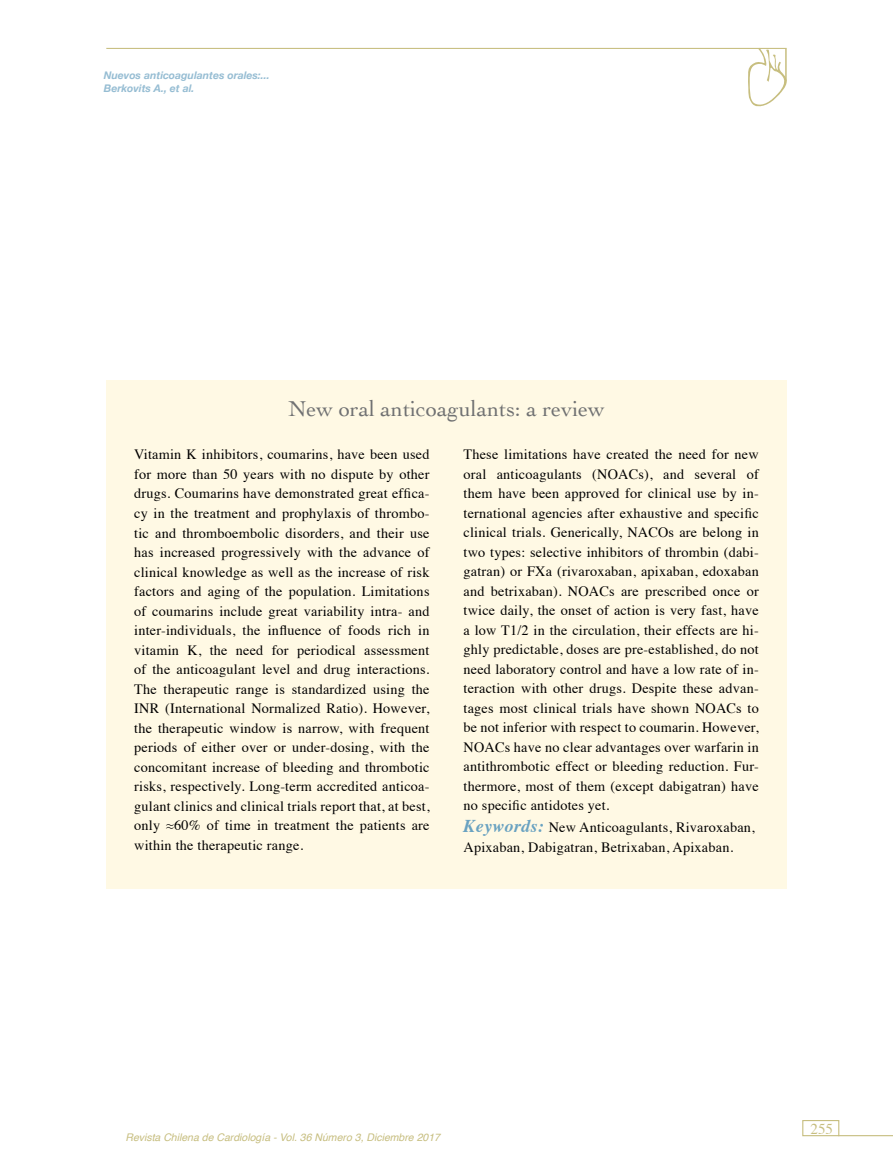
<style>
.page{position:relative;width:893px;height:1170px;background:#fff}
.page>*{position:absolute;margin:0;border:0;box-sizing:border-box;transform-origin:0 0}
.t1{font:22.5px "Cochin";color:#707172}
.t2{font:15px "Times";color:#c7be80}
.t3{font:14.25px/19.5px "Times";letter-spacing:.015em;color:#000;text-align:justify}
.t4{font:italic 10.5px "Helvetica";color:#c7be80}
.t5{font:italic 700 10.5px/12.6px "Helvetica Neue";color:#96bdd3}
.s1{font-weight:700;font-style:italic;font-size:18px;color:#69a2c1}
</style>
<div class="page">
<div style="left:802px;top:1119px;width:37px;height:17px;border:1px solid #c7be80"></div>
<hr style="left:838px;top:1134px;width:55px;height:2px;background:#c7be80">
<hr style="left:106px;top:48px;width:681px;height:1px;background:#c7be7f">
<svg style="left:748px;top:48px;width:39px;height:59px"></svg>
<hr style="left:785px;top:49px;width:2px;height:32px;background:#c7be7f">
<div style="left:106px;top:380px;width:681px;height:509px;background:#fff9e4"></div>
<p class="t5" style="left:104px;top:70px;width:167px">Nuevos anticoagulantes orales:...<br>Berkovits A., et al.</p>
<h1 class="t1" style="left:288px;top:393px;width:318px">New oral anticoagulants: a review</h1>
<p class="t3" style="left:134px;top:443px;width:297px">Vitamin K inhibitors, coumarins, have been used for more than 50 years with no dispute by other drugs. Coumarins have demonstrated great effica&shy;cy in the treatment and prophylaxis of thrombo&shy;tic and thromboembolic disorders, and their use has increased progressively with the advance of clinical knowledge as well as the increase of risk factors and aging of the population. Limitations of coumarins include great variability intra- and inter-individuals, the influence of foods rich in vitamin K, the need for periodical assessment of the anticoagulant level and drug interactions.<br>The therapeutic range is standardized using the INR (International Normalized Ratio). However, the therapeutic window is narrow, with frequent periods of either over or under-dosing, with the concomitant increase of bleeding and thrombotic risks, respectively. Long-term accredited anticoa&shy;gulant clinics and clinical trials report that, at best, only ≈60% of time in treatment the patients are within the therapeutic range.</p>
<p class="t3" style="left:463px;top:443px;width:297px">These limitations have created the need for new oral anticoagulants (NOACs), and several of them have been approved for clinical use by in&shy;ternational agencies after exhaustive and specific clinical trials. Generically, NACOs are belong in two types: selective inhibitors of thrombin (dabi&shy;gatran) or FXa (rivaroxaban, apixaban, edoxaban and betrixaban). NOACs are prescribed once or twice daily, the onset of action is very fast, have a low T1/2 in the circulation, their effects are hi&shy;ghly predictable, doses are pre-established, do not need laboratory control and have a low rate of in&shy;teraction with other drugs. Despite these advan&shy;tages most clinical trials have shown NOACs to be not inferior with respect to coumarin. However, NOACs have no clear advantages over warfarin in antithrombotic effect or bleeding reduction. Fur&shy;thermore, most of them (except dabigatran) have no specific antidotes yet.</p>
<p class="t3" style="left:463px;top:816px;width:293px"><span class="s1">Keywords:</span> New Anticoagulants, Rivaroxaban,<br>Apixaban, Dabigatran, Betrixaban, Apixaban.</p>
<p class="t4" style="left:125px;top:1128px;width:316px">Revista Chilena de Cardiología - Vol. 36 Número 3, Diciembre 2017</p>
<p class="t2" style="left:810px;top:1115px;width:24px">255</p>
</div>
